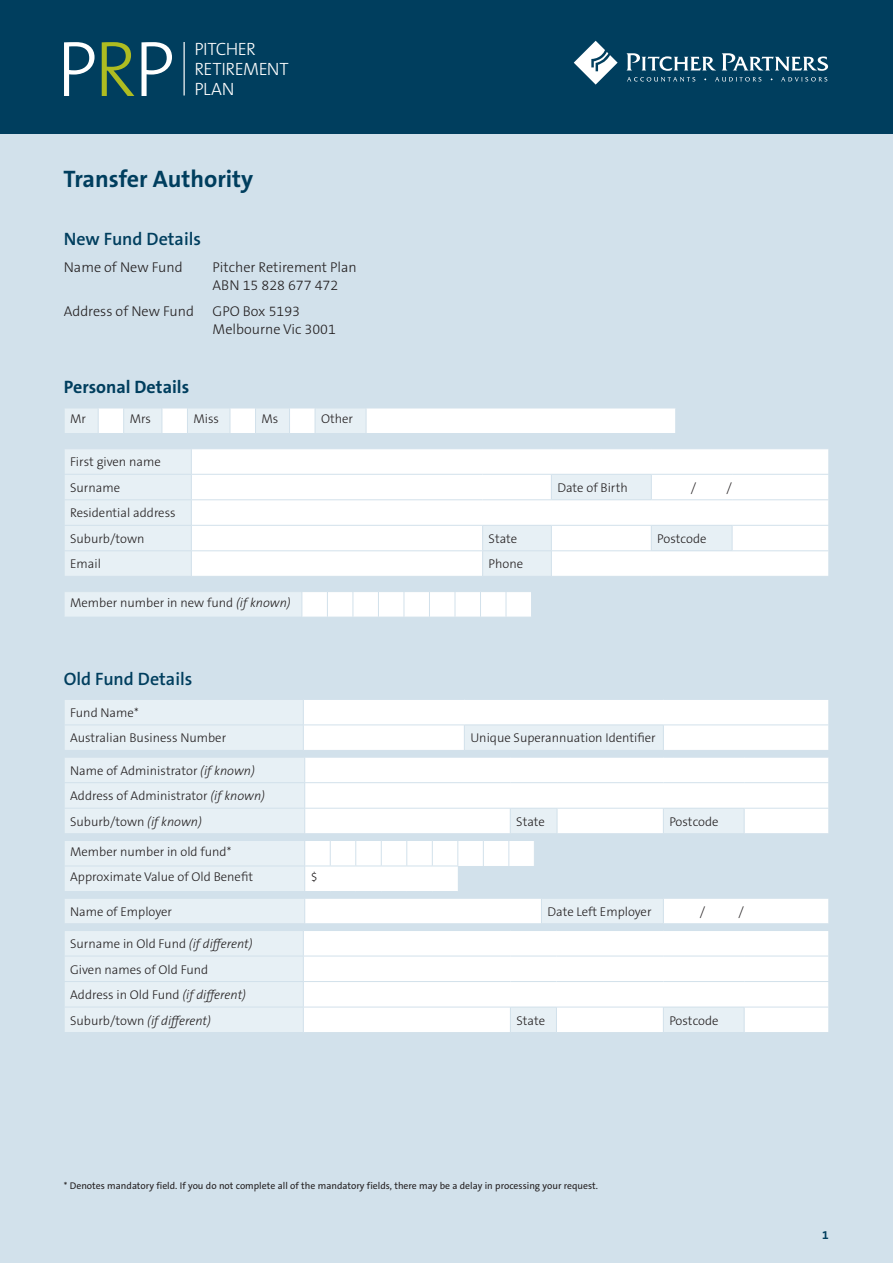
<style>
.page{position:relative;width:893px;height:1263px;background:#d2e1eb}
.page>*{position:absolute;margin:0;border:0;box-sizing:border-box;transform-origin:0 0}
.t1{font:300 79.5px "The Sans B W3";color:#fff}
.Heading{font:700 24px "The Sans B W7";color:#003e5e}
.Form_subheading{font:600 18px "The Sans B W6";color:#003e5e}
.Form_subheading-2{font:700 18px "The Sans B W7";color:#003e5e}
.t2{font:300 17.85px/19.8px "The Sans B W3";letter-spacing:-.03em;color:#fff}
.Body_Copy{font:300 14.25px/18px "The Sans B W3";color:#231f20}
.Body_Copy-2{font:300 12.75px "The Sans B W3";color:#231f20}
.Form_body_copy{font:300 12.75px "The Sans B W3";color:#231f20}
.Body_Copy-3{font:italic 300 12.75px "The Sans B W3";color:#231f20}
.Heading-2{font:700 12px "The Sans B W7";color:#003e5e}
.Disclaimer{font:9.75px "The Sans B W5 Plain";color:#231f20}
.s1{color:#aebc21}
.s2{font-style:italic}
.s3{font-style:normal}
</style>
<div class="page">
<div style="left:0;top:0;width:893px;height:134px;background:#003e5e"></div>
<svg style="left:627px;top:77px;width:68px;height:5px"></svg>
<svg style="left:715px;top:77px;width:46px;height:5px"></svg>
<svg style="left:781px;top:77px;width:46px;height:5px"></svg>
<svg style="left:574px;top:41px;width:44px;height:44px"></svg>
<svg style="left:626px;top:53px;width:90px;height:18px"></svg>
<svg style="left:722px;top:53px;width:106px;height:18px"></svg>
<hr style="left:184px;top:42px;width:1px;height:53px;background:#fff">
<svg style="left:65px;top:408px;width:610px;height:25px;background:#f5f9fb"></svg>
<div style="left:65px;top:449px;width:126px;height:127px;background:#e7f0f5"></div>
<svg style="left:192px;top:449px;width:636px;height:127px;background:#fcfdfd"></svg>
<hr style="left:64px;top:474px;width:127px;height:1px;background:#d2e1eb">
<hr style="left:191px;top:474px;width:292px;height:1px;background:#d2e1eb">
<hr style="left:483px;top:474px;width:68px;height:1px;background:#d2e1eb">
<hr style="left:551px;top:474px;width:100px;height:1px;background:#d2e1eb">
<svg style="left:551px;top:475px;width:1px;height:24px"></svg>
<svg style="left:651px;top:475px;width:1px;height:24px"></svg>
<hr style="left:651px;top:474px;width:81px;height:1px;background:#d2e1eb">
<hr style="left:732px;top:474px;width:97px;height:1px;background:#d2e1eb">
<hr style="left:64px;top:499px;width:127px;height:1px;background:#d2e1eb">
<hr style="left:191px;top:499px;width:292px;height:1px;background:#d2e1eb">
<hr style="left:483px;top:499px;width:68px;height:1px;background:#d2e1eb">
<hr style="left:551px;top:499px;width:100px;height:1px;background:#d2e1eb">
<hr style="left:651px;top:499px;width:81px;height:1px;background:#d2e1eb">
<hr style="left:732px;top:499px;width:97px;height:1px;background:#d2e1eb">
<hr style="left:64px;top:525px;width:127px;height:1px;background:#d2e1eb">
<hr style="left:191px;top:525px;width:292px;height:1px;background:#d2e1eb">
<svg style="left:482px;top:526px;width:1px;height:50px"></svg>
<hr style="left:483px;top:525px;width:68px;height:1px;background:#d2e1eb">
<svg style="left:551px;top:526px;width:1px;height:50px"></svg>
<hr style="left:551px;top:525px;width:100px;height:1px;background:#d2e1eb">
<svg style="left:651px;top:526px;width:1px;height:24px"></svg>
<hr style="left:651px;top:525px;width:81px;height:1px;background:#d2e1eb">
<svg style="left:732px;top:526px;width:1px;height:24px"></svg>
<hr style="left:732px;top:525px;width:97px;height:1px;background:#d2e1eb">
<svg style="left:828px;top:450px;width:1px;height:125px"></svg>
<hr style="left:64px;top:550px;width:127px;height:1px;background:#d2e1eb">
<hr style="left:191px;top:550px;width:292px;height:1px;background:#d2e1eb">
<hr style="left:483px;top:550px;width:68px;height:1px;background:#d2e1eb">
<hr style="left:551px;top:550px;width:100px;height:1px;background:#d2e1eb">
<hr style="left:651px;top:550px;width:81px;height:1px;background:#d2e1eb">
<hr style="left:732px;top:550px;width:97px;height:1px;background:#d2e1eb">
<div style="left:64px;top:592px;width:238px;height:25px;background:#e7f0f5"></div>
<svg style="left:64px;top:592px;width:1px;height:25px"></svg>
<svg style="left:302px;top:592px;width:229px;height:25px;background:#fcfdfd"></svg>
<svg style="left:65px;top:700px;width:764px;height:50px;background:#f3f7fa"></svg>
<div style="left:65px;top:758px;width:239px;height:75px;background:#e7f0f5"></div>
<hr style="left:64px;top:782px;width:241px;height:1px;background:#d2e1eb">
<hr style="left:64px;top:808px;width:241px;height:1px;background:#d2e1eb">
<svg style="left:305px;top:757px;width:524px;height:76px;background:#fbfcfd"></svg>
<svg style="left:65px;top:841px;width:469px;height:50px;background:#eef4f7"></svg>
<svg style="left:65px;top:899px;width:764px;height:24px;background:#f3f7fa"></svg>
<div style="left:65px;top:931px;width:238px;height:101px;background:#e7f0f5"></div>
<svg style="left:304px;top:931px;width:524px;height:101px;background:#fdfdfe"></svg>
<hr style="left:64px;top:956px;width:239px;height:1px;background:#d2e1eb">
<hr style="left:303px;top:956px;width:207px;height:1px;background:#d2e1eb">
<hr style="left:510px;top:956px;width:46px;height:1px;background:#d2e1eb">
<hr style="left:556px;top:956px;width:107px;height:1px;background:#d2e1eb">
<hr style="left:663px;top:956px;width:81px;height:1px;background:#d2e1eb">
<hr style="left:744px;top:956px;width:85px;height:1px;background:#d2e1eb">
<hr style="left:64px;top:981px;width:239px;height:1px;background:#d2e1eb">
<hr style="left:303px;top:981px;width:207px;height:1px;background:#d2e1eb">
<hr style="left:510px;top:981px;width:46px;height:1px;background:#d2e1eb">
<hr style="left:556px;top:981px;width:107px;height:1px;background:#d2e1eb">
<hr style="left:663px;top:981px;width:81px;height:1px;background:#d2e1eb">
<hr style="left:744px;top:981px;width:85px;height:1px;background:#d2e1eb">
<hr style="left:64px;top:1007px;width:239px;height:1px;background:#d2e1eb">
<hr style="left:303px;top:1007px;width:207px;height:1px;background:#d2e1eb">
<hr style="left:510px;top:1007px;width:46px;height:1px;background:#d2e1eb">
<svg style="left:510px;top:1008px;width:1px;height:24px"></svg>
<svg style="left:556px;top:1008px;width:1px;height:24px"></svg>
<hr style="left:556px;top:1007px;width:107px;height:1px;background:#d2e1eb">
<svg style="left:663px;top:1008px;width:1px;height:24px"></svg>
<hr style="left:663px;top:1007px;width:81px;height:1px;background:#d2e1eb">
<svg style="left:744px;top:1008px;width:1px;height:24px"></svg>
<hr style="left:744px;top:1007px;width:85px;height:1px;background:#d2e1eb">
<svg style="left:828px;top:931px;width:1px;height:101px"></svg>
<h1 class="t1" style="left:56px;top:18px;width:120px">P<span class="s1">R</span>P</h1>
<h3 class="t2" style="left:194px;top:39px;width:96px">PITCHER<br>RETIREMENT</h3>
<h3 class="t2" style="left:194px;top:79px;width:42px">PLAN</h3>
<p class="Heading" style="left:64px;top:164px;width:191px">Transfer Authority</p>
<p class="Form_subheading" style="left:64px;top:227px;width:139px">New Fund Details</p>
<p class="Body_Copy" style="left:64px;top:258px;width:120px">Name of New Fund</p>
<p class="Body_Copy" style="left:213px;top:258px;width:146px">Pitcher Retirement Plan<br>ABN 15 828 677 472</p>
<p class="Body_Copy" style="left:64px;top:302px;width:132px">Address of New Fund</p>
<p class="Body_Copy" style="left:213px;top:302px;width:125px">GPO Box 5193<br>Melbourne Vic 3001</p>
<p class="Form_subheading-2" style="left:64px;top:375px;width:127px">Personal Details</p>
<p class="Form_body_copy" style="left:70px;top:411px;width:17px">Mr</p>
<p class="Form_body_copy" style="left:130px;top:411px;width:23px">Mrs</p>
<p class="Form_body_copy" style="left:193px;top:411px;width:27px">Miss</p>
<p class="Form_body_copy" style="left:261px;top:411px;width:18px">Ms</p>
<p class="Form_body_copy" style="left:321px;top:411px;width:34px">Other</p>
<p class="Form_body_copy" style="left:70px;top:454px;width:92px">First given name</p>
<p class="Body_Copy-2" style="left:70px;top:479px;width:52px">Surname</p>
<p class="Body_Copy-2" style="left:557px;top:479px;width:72px">Date of Birth</p>
<p class="Body_Copy-2" style="left:691px;top:479px;width:7px">/</p>
<p class="Body_Copy-2" style="left:727px;top:479px;width:7px">/</p>
<p class="Body_Copy-2" style="left:70px;top:505px;width:107px">Residential address</p>
<p class="Body_Copy-2" style="left:70px;top:530px;width:76px">Suburb/town</p>
<p class="Body_Copy-2" style="left:489px;top:530px;width:30px">State</p>
<p class="Body_Copy-2" style="left:657px;top:530px;width:51px">Postcode</p>
<p class="Body_Copy-2" style="left:70px;top:556px;width:32px">Email</p>
<p class="Body_Copy-2" style="left:489px;top:556px;width:36px">Phone</p>
<p class="Body_Copy-2" style="left:70px;top:594px;width:222px">Member number in new fund <span class="s2">(if known)</span></p>
<p class="Form_subheading" style="left:64px;top:667px;width:130px">Old Fund Details</p>
<p class="Form_body_copy" style="left:70px;top:704px;width:70px">Fund Name*</p>
<p class="Body_Copy-2" style="left:70px;top:730px;width:158px">Australian Business Number</p>
<p class="Body_Copy-2" style="left:470px;top:730px;width:187px">Unique Superannuation Identifier</p>
<p class="Body_Copy-2" style="left:70px;top:762px;width:186px">Name of Administrator <span class="s2">(if known)</span></p>
<p class="Body_Copy-2" style="left:70px;top:788px;width:196px">Address of Administrator <span class="s2">(if known)</span></p>
<p class="Body_Copy-2" style="left:70px;top:813px;width:133px">Suburb/town <span class="s2">(if known)</span></p>
<p class="Body_Copy-2" style="left:516px;top:813px;width:30px">State</p>
<p class="Body_Copy-2" style="left:669px;top:813px;width:51px">Postcode</p>
<p class="Body_Copy-2" style="left:70px;top:843px;width:163px">Member number in old fund*</p>
<p class="Form_body_copy" style="left:70px;top:869px;width:185px">Approximate Value of Old Benefit</p>
<p class="Form_body_copy" style="left:311px;top:869px;width:9px">$</p>
<p class="Body_Copy-2" style="left:70px;top:903px;width:103px">Name of Employer</p>
<p class="Body_Copy-2" style="left:547px;top:903px;width:106px">Date Left Employer</p>
<p class="Body_Copy-2" style="left:700px;top:903px;width:7px">/</p>
<p class="Body_Copy-2" style="left:739px;top:903px;width:7px">/</p>
<p class="Form_body_copy" style="left:70px;top:935px;width:184px">Surname in Old Fund <span class="s2">(if different)</span></p>
<p class="Body_Copy-2" style="left:70px;top:961px;width:140px">Given names of Old Fund</p>
<p class="Body_Copy-2" style="left:70px;top:986px;width:177px">Address in Old Fund <span class="s2">(if different)</span></p>
<p class="Body_Copy-3" style="left:70px;top:1013px;width:142px"><span class="s3">Suburb/town</span> (if different)</p>
<p class="Body_Copy-2" style="left:516px;top:1012px;width:30px">State</p>
<p class="Body_Copy-2" style="left:669px;top:1012px;width:51px">Postcode</p>
<p class="Disclaimer" style="left:64px;top:1180px;width:536px">* Denotes mandatory field. If you do not complete all of the mandatory fields, there may be a delay in processing your request.</p>
<p class="Heading-2" style="left:822px;top:1227px;width:8px">1</p>
</div>
